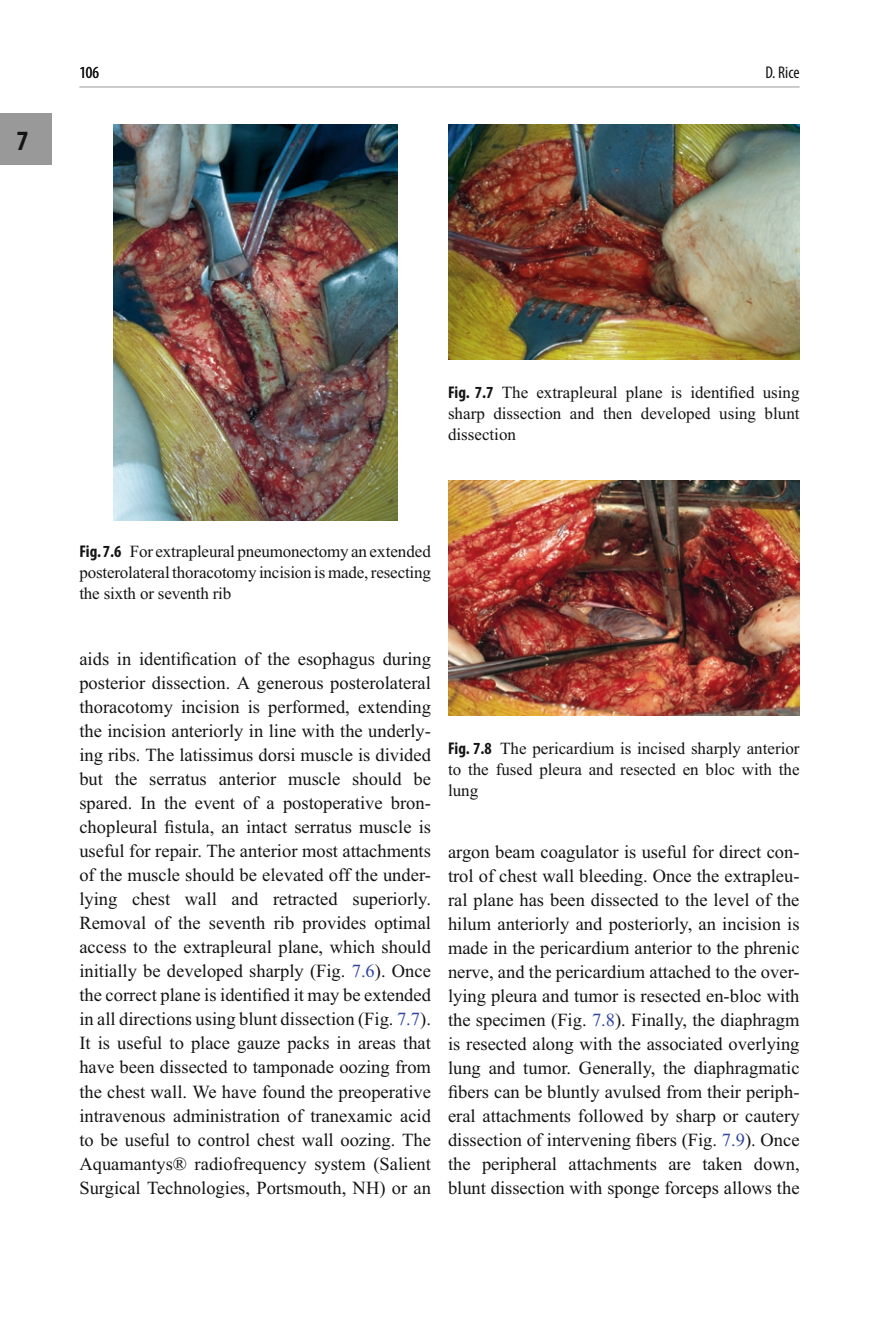
<style>
.page{position:relative;width:879px;height:1333px;background:#fff}
.page>*{position:absolute;margin:0;border:0;box-sizing:border-box;transform-origin:0 0}
.t1{font:700 condensed 28px "Myriad Pro";color:#131413}
.t2{font:18.4px/24px "Times New Roman";color:#131413;text-align:justify}
.t3{font:17px/21px "Times New Roman";color:#131413;text-align:justify}
.t4{font:condensed 17px "Myriad Pro";color:#131413}
.s1{font-family:"Myriad Pro";font-weight:700;font-stretch:condensed}
.s2{color:#2e45a1}
</style>
<div class="page">
<div style="left:0;top:113px;width:51px;height:51px;background:#999"></div>
<hr style="left:79px;top:86px;width:720px;height:1px;background:#999">
<img style="left:113px;top:125px;width:284px;height:395px">
<img style="left:448px;top:125px;width:351px;height:235px">
<img style="left:448px;top:481px;width:351px;height:235px">
<h1 class="t1" style="left:16px;top:126px;width:13px">7</h1>
<p class="t4" style="left:79px;top:63px;width:21px">106</p>
<p class="t4" style="left:765px;top:63px;width:36px">D. Rice</p>
<p class="t3" style="left:448px;top:381px;width:353px"><span class="s1">Fig. 7.7</span> The extrapleural plane is identified using sharp dissection and then developed using blunt dissection</p>
<p class="t3" style="left:79px;top:540px;width:353px"><span class="s1">Fig.7.6</span> For extrapleural pneumonectomy an extended posterolateral thoracotomy incision is made, resecting the sixth or seventh rib</p>
<p class="t2" style="left:79px;top:647px;width:353px">aids in identification of the esophagus during posterior dissection. A generous posterolateral thoracotomy incision is performed, extending the incision anteriorly in line with the underly&shy;ing ribs. The latissimus dorsi muscle is divided but the serratus anterior muscle should be spared. In the event of a postoperative bron&shy;chopleural fistula, an intact serratus muscle is useful for repair. The anterior most attachments of the muscle should be elevated off the under&shy;lying chest wall and retracted superiorly.<br>Removal of the seventh rib provides optimal access to the extrapleural plane, which should initially be developed sharply (Fig. <span class="s2">7.6</span>). Once the correct plane is identified it may be extended in all directions using blunt dissection (Fig. <span class="s2">7.7</span>).<br>It is useful to place gauze packs in areas that have been dissected to tamponade oozing from the chest wall. We have found the preoperative intravenous administration of tranexamic acid to be useful to control chest wall oozing. The Aquamantys® radiofrequency system (Salient Surgical Technologies, Portsmouth, NH) or an</p>
<p class="t3" style="left:448px;top:737px;width:353px"><span class="s1">Fig. 7.8</span> The pericardium is incised sharply anterior to the fused pleura and resected en bloc with the lung</p>
<p class="t2" style="left:448px;top:839px;width:353px">argon beam coagulator is useful for direct con&shy;trol of chest wall bleeding. Once the extrapleu&shy;ral plane has been dissected to the level of the hilum anteriorly and posteriorly, an incision is made in the pericardium anterior to the phrenic nerve, and the pericardium attached to the over&shy;lying pleura and tumor is resected en-bloc with the specimen (Fig. <span class="s2">7.8</span>). Finally, the diaphragm is resected along with the associated overlying lung and tumor. Generally, the diaphragmatic fibers can be bluntly avulsed from their periph&shy;eral attachments followed by sharp or cautery dissection of intervening fibers (Fig. <span class="s2">7.9</span>). Once the peripheral attachments are taken down, blunt dissection with sponge forceps allows the</p>
</div>
